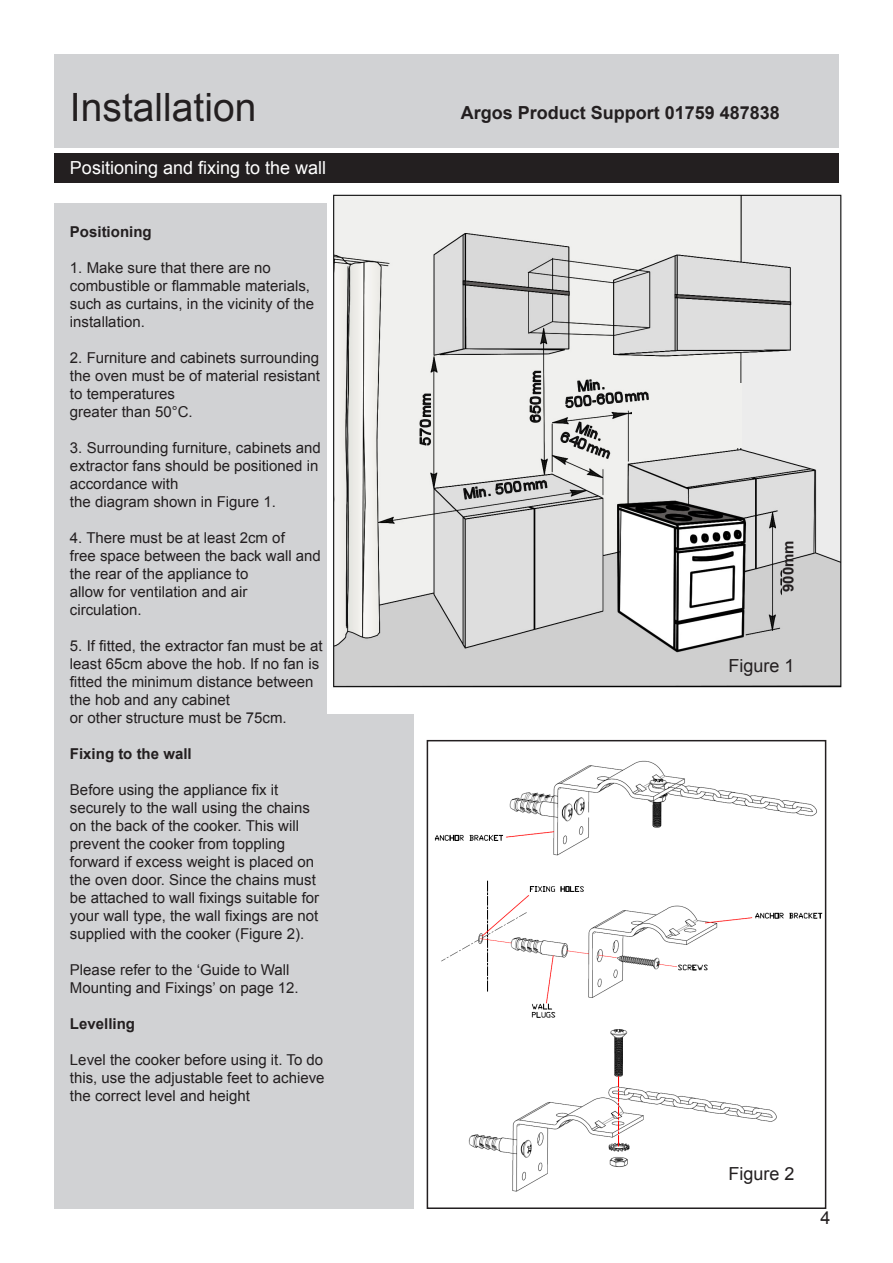
<style>
.page{position:relative;width:893px;height:1263px;background:#fff}
.page>*{position:absolute;margin:0;border:0;box-sizing:border-box;transform-origin:0 0}
.t1{font:39px "Arial";color:#231f20}
.t2{font:700 18px "Arial";color:#231f20}
.t3{font:18px "Arial";color:#fff}
.t4{font:18px "Arial";color:#231f20}
.t5{font:15px/18px "Arial";color:#231f20}
.t6{font:700 15px "Arial";color:#231f20}
</style>
<div class="page">
<div style="left:54px;top:203px;width:360px;height:1006px;background:#d1d2d4"></div>
<div style="left:54px;top:54px;width:785px;height:94px;background:#d1d2d4"></div>
<div style="left:54px;top:153px;width:785px;height:30px;background:#231f20"></div>
<img style="left:328px;top:194px;width:514px;height:519px">
<div style="left:782px;top:563px;width:38px;height:57px;background:#cfcfcf"></div>
<div style="left:665px;top:383px;width:77px;height:65px;background:#f0f0ee"></div>
<div style="left:632px;top:405px;width:80px;height:43px;background:#f0f0ee"></div>
<img style="left:434px;top:760px;width:383px;height:96px">
<img style="left:441px;top:871px;width:386px;height:157px">
<img style="left:468px;top:1029px;width:309px;height:163px">
<div style="left:427px;top:740px;width:399px;height:469px;border:2px solid #231f20"></div>
<div style="left:456px;top:690px;width:90px;height:21px;background:#fff"></div>
<h1 class="t1" style="left:70px;top:82px;width:188px">Installation</h1>
<p class="t3" style="left:70px;top:156px;width:258px">Positioning and fixing to the wall</p>
<p class="t6" style="left:70px;top:222px;width:83px">Positioning</p>
<p class="t5" style="left:70px;top:259px;width:246px">1. Make sure that there are no combustible or flammable materials, such as curtains, in the vicinity of the installation.</p>
<p class="t5" style="left:70px;top:349px;width:252px">2. Furniture and cabinets surrounding the oven must be of material resistant to temperatures<br>greater than 50°C.</p>
<p class="t5" style="left:70px;top:439px;width:252px">3. Surrounding furniture, cabinets and extractor fans should be positioned in accordance with<br>the diagram shown in Figure 1.</p>
<p class="t5" style="left:70px;top:529px;width:252px">4. There must be at least 2cm of<br>free space between the back wall and the rear of the appliance to<br>allow for ventilation and air circulation.</p>
<p class="t5" style="left:70px;top:637px;width:254px">5. If fitted, the extractor fan must be at least 65cm above the hob. If no fan is fitted the minimum distance between the hob and any cabinet<br>or other structure must be 75cm.</p>
<p class="t6" style="left:70px;top:744px;width:123px">Fixing to the wall</p>
<p class="t5" style="left:70px;top:781px;width:251px">Before using the appliance fix it securely to the wall using the chains on the back of the cooker. This will prevent the cooker from toppling forward if excess weight is placed on the oven door. Since the chains must be attached to wall fixings suitable for your wall type, the wall fixings are not supplied with the cooker (Figure 2).</p>
<p class="t5" style="left:70px;top:961px;width:230px">Please refer to the ‘Guide to Wall<br>Mounting and Fixings’ on page 12.</p>
<p class="t6" style="left:70px;top:1014px;width:67px">Levelling</p>
<p class="t5" style="left:70px;top:1051px;width:256px;text-align:justify">Level the cooker before using it. To do this, use the adjustable feet to achieve the correct level and height</p>
<p class="t2" style="left:461px;top:101px;width:321px">Argos Product Support 01759 487838</p>
<p class="t6" style="left:778px;top:592px;width:53px;rotate:-90deg">900mm</p>
<p class="t4" style="left:728px;top:653px;width:68px">Figure 1</p>
<p class="t4" style="left:728px;top:1161px;width:68px">Figure 2</p>
<p class="t4" style="left:820px;top:1206px;width:12px">4</p>
</div>
